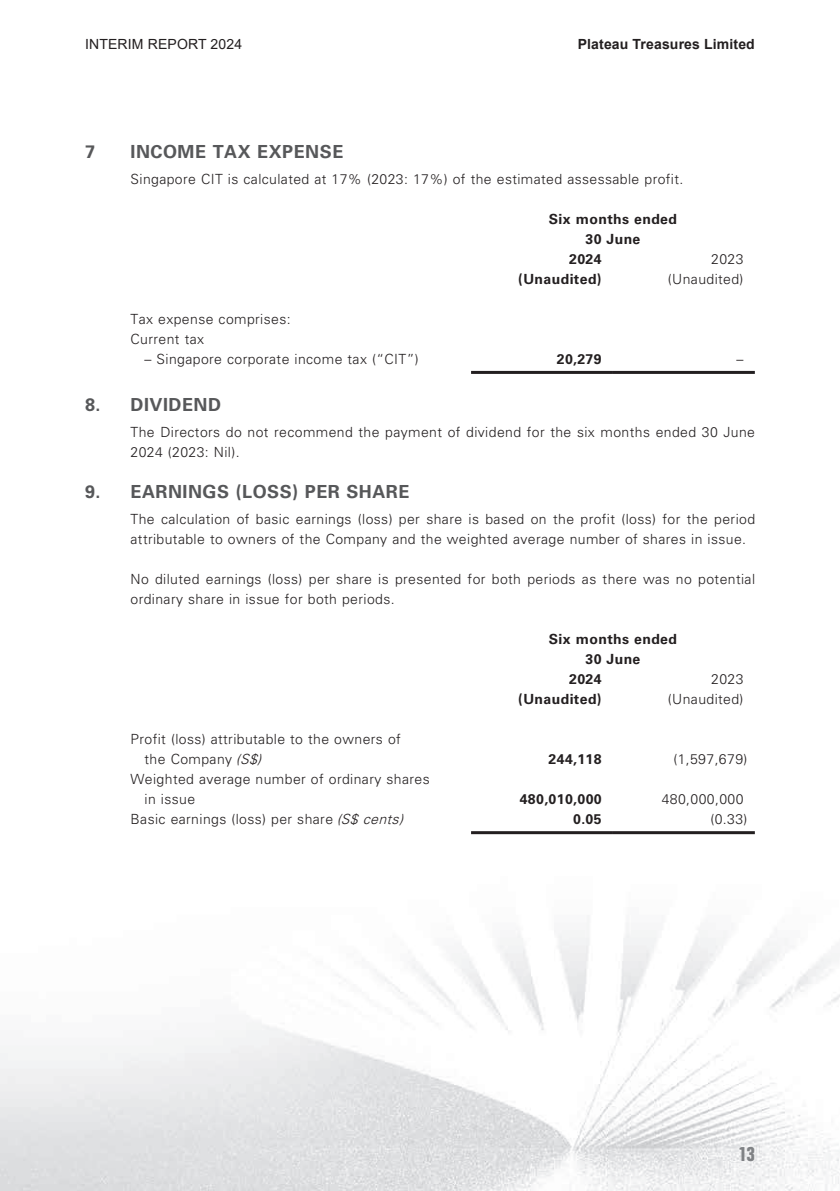
<style>
.page{position:relative;width:840px;height:1191px;background:#fff}
.page>*{position:absolute;margin:0;border:0;box-sizing:border-box;transform-origin:0 0}
.t1{font:700 condensed 20px "Folio Std";color:#808285}
.t2{font:700 18px "Univers LT Std";letter-spacing:.03em;color:#57585a}
.t3{font:300 14px/20px "Univers LT Std";letter-spacing:.03em;color:#231f20}
.t4{font:700 14px "Univers LT Std";letter-spacing:.03em;color:#231f20}
.t5{font:700 14px "Arial";letter-spacing:.01em;color:#231f20}
.t6{font:14px "Arial";letter-spacing:.01em;color:#231f20}
.s1{font-style:italic}
</style>
<div class="page">
<img style="left:0;top:370px;width:839px;height:821px">
<hr style="left:471px;top:371px;width:141px;height:3px;background:#231f20">
<hr style="left:612px;top:371px;width:142px;height:3px;background:#231f20">
<hr style="left:471px;top:831px;width:141px;height:3px;background:#231f20">
<hr style="left:612px;top:831px;width:142px;height:3px;background:#231f20">
<p class="t6" style="left:85px;top:35px;width:158px">INTERIM REPORT 2024</p>
<p class="t5" style="left:577px;top:35px;width:178px">Plateau Treasures Limited</p>
<p class="t2" style="left:85px;top:141px;width:12px">7</p>
<p class="t2" style="left:130px;top:141px;width:214px">INCOME TAX EXPENSE</p>
<p class="t3" style="left:130px;top:169px;width:554px">Singapore CIT is calculated at 17% (2023: 17%) of the estimated assessable profit.</p>
<p class="t4" style="left:548px;top:210px;width:130px">Six months ended</p>
<p class="t4" style="left:585px;top:230px;width:56px">30 June</p>
<p class="t4" style="left:569px;top:250px;width:34px">2024</p>
<p class="t3" style="left:710px;top:249px;width:34px">2023</p>
<p class="t4" style="left:518px;top:270px;width:85px">(Unaudited)</p>
<p class="t3" style="left:667px;top:269px;width:77px">(Unaudited)</p>
<p class="t3" style="left:130px;top:309px;width:161px">Tax expense comprises:<br>Current tax</p>
<p class="t3" style="left:144px;top:349px;width:275px">– Singapore corporate income tax (“CIT”)</p>
<p class="t4" style="left:556px;top:350px;width:46px">20,279</p>
<p class="t3" style="left:736px;top:349px;width:8px">–</p>
<p class="t2" style="left:85px;top:394px;width:137px">8. DIVIDEND</p>
<p class="t3" style="left:130px;top:422px;width:625px">The Directors do not recommend the payment of dividend for the six months ended 30 June<br>2024 (2023: Nil).</p>
<p class="t2" style="left:85px;top:481px;width:326px">9. EARNINGS (LOSS) PER SHARE</p>
<p class="t3" style="left:130px;top:509px;width:625px">The calculation of basic earnings (loss) per share is based on the profit (loss) for the period attributable to owners of the Company and the weighted average number of shares in issue.</p>
<p class="t3" style="left:130px;top:569px;width:625px">No diluted earnings (loss) per share is presented for both periods as there was no potential ordinary share in issue for both periods.</p>
<p class="t4" style="left:548px;top:630px;width:130px">Six months ended</p>
<p class="t4" style="left:585px;top:650px;width:56px">30 June</p>
<p class="t4" style="left:569px;top:670px;width:34px">2024</p>
<p class="t3" style="left:710px;top:669px;width:34px">2023</p>
<p class="t4" style="left:518px;top:690px;width:85px">(Unaudited)</p>
<p class="t3" style="left:667px;top:689px;width:77px">(Unaudited)</p>
<p class="t3" style="left:144px;top:729px;width:258px;text-indent:-14px">Profit (loss) attributable to the owners of the Company <span class="s1">(S$)</span></p>
<p class="t4" style="left:548px;top:750px;width:54px">244,118</p>
<p class="t3" style="left:673px;top:749px;width:75px">(1,597,679)</p>
<p class="t3" style="left:144px;top:769px;width:286px;text-indent:-14px">Weighted average number of ordinary shares in issue</p>
<p class="t4" style="left:519px;top:790px;width:83px">480,010,000</p>
<p class="t3" style="left:661px;top:789px;width:83px">480,000,000</p>
<p class="t3" style="left:130px;top:809px;width:278px">Basic earnings (loss) per share <span class="s1">(S$ cents)</span></p>
<p class="t4" style="left:573px;top:810px;width:30px">0.05</p>
<p class="t3" style="left:710px;top:809px;width:38px">(0.33)</p>
<h1 class="t1" style="left:738px;top:1142px;width:18px">13</h1>
</div>
